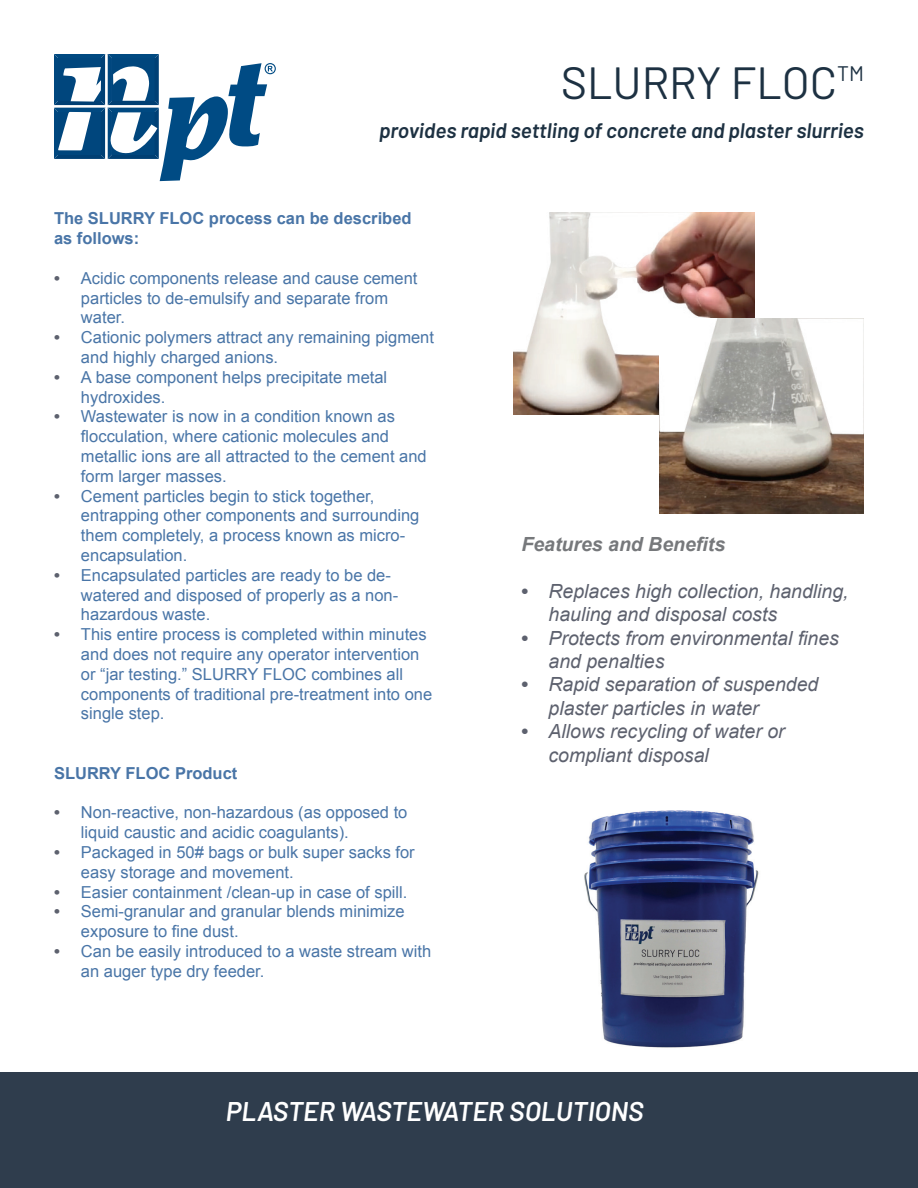
<style>
.page{position:relative;width:918px;height:1188px;background:#fff}
.page>*{position:absolute;margin:0;border:0;box-sizing:border-box;transform-origin:0 0}
.t1{font:45px "Barlow";color:#1d3142}
.t2{font:italic 600 27px "Barlow";color:#fff}
.t3{font:italic 600 21px "Barlow";color:#1d3142}
.t4{font:italic 19.5px/23.4px "Arial";color:#5d616e}
.t5{font:italic 700 19.5px "Arial";color:#76787b}
.t6{font:16.5px/19.8px "Arial";color:#4975a7}
.t7{font:700 16.5px/19.8px "Arial";color:#4975a7}
.s1{font-weight:700;color:#5d616e}
.s2{font-weight:700;font-style:normal}
</style>
<div class="page">
<div style="left:0;top:1072px;width:918px;height:116px;background:#2f3d4d"></div>
<img style="left:584px;top:810px;width:175px;height:238px">
<img style="left:513px;top:212px;width:242px;height:203px">
<img style="left:659px;top:318px;width:205px;height:196px">
<svg style="left:54px;top:54px;width:222px;height:127px"></svg>
<h1 class="t1" style="left:561px;top:55px;width:305px">SLURRY FLOC<sup>TM</sup></h1>
<p class="t3" style="left:379px;top:117px;width:486px">provides rapid settling of concrete and plaster slurries</p>
<p class="t7" style="left:54px;top:209px;width:359px">The SLURRY FLOC process can be described as follows:</p>
<p class="t6" style="left:81px;top:268px;width:338px;text-indent:-27px"><span class="s1">•</span> Acidic components release and cause cement particles to de-emulsify and separate from water.</p>
<p class="t6" style="left:81px;top:328px;width:355px;text-indent:-27px"><span class="s1">•</span> Cationic polymers attract any remaining pigment and highly charged anions.</p>
<p class="t6" style="left:81px;top:367px;width:308px;text-indent:-27px"><span class="s1">•</span> A base component helps precipitate metal hydroxides.</p>
<p class="t6" style="left:81px;top:407px;width:347px;text-indent:-27px"><span class="s1">•</span> Wastewater is now in a condition known as flocculation, where cationic molecules and metallic ions are all attracted to the cement and form larger masses.</p>
<p class="t6" style="left:81px;top:486px;width:340px;text-indent:-27px"><span class="s1">•</span> Cement particles begin to stick together, entrapping other components and surrounding them completely, a process known as micro&shy;encapsulation.</p>
<p class="t6" style="left:81px;top:565px;width:319px;text-indent:-27px"><span class="s1">•</span> Encapsulated particles are ready to be de&shy;watered and disposed of properly as a non&shy;hazardous waste.</p>
<p class="t6" style="left:81px;top:625px;width:353px;text-indent:-27px"><span class="s1">•</span> This entire process is completed within minutes and does not require any operator intervention or “jar testing.” SLURRY FLOC combines all components of traditional pre-treatment into one single step.</p>
<p class="t7" style="left:54px;top:764px;width:185px">SLURRY FLOC Product</p>
<p class="t6" style="left:81px;top:803px;width:328px;text-indent:-27px"><span class="s1">•</span> Non-reactive, non-hazardous (as opposed to liquid caustic and acidic coagulants).</p>
<p class="t6" style="left:81px;top:842px;width:335px;text-indent:-27px"><span class="s1">•</span> Packaged in 50# bags or bulk super sacks for easy storage and movement.</p>
<p class="t6" style="left:54px;top:882px;width:355px"><span class="s1">•</span> Easier containment /clean-up in case of spill.</p>
<p class="t6" style="left:81px;top:902px;width:325px;text-indent:-27px"><span class="s1">•</span> Semi-granular and granular blends minimize exposure to fine dust.</p>
<p class="t6" style="left:81px;top:941px;width:352px;text-indent:-27px"><span class="s1">•</span> Can be easily introduced to a waste stream with an auger type dry feeder.</p>
<p class="t5" style="left:522px;top:531px;width:205px">Features and Benefits</p>
<p class="t4" style="left:549px;top:580px;width:302px;text-indent:-27px"><span class="s2">•</span> Replaces high collection, handling, hauling and disposal costs</p>
<p class="t4" style="left:549px;top:626px;width:292px;text-indent:-27px"><span class="s2">•</span> Protects from environmental fines and penalties</p>
<p class="t4" style="left:549px;top:673px;width:271px;text-indent:-27px"><span class="s2">•</span> Rapid separation of suspended plaster particles in water</p>
<p class="t4" style="left:549px;top:720px;width:238px;text-indent:-27px"><span class="s2">•</span> Allows recycling of water or compliant disposal</p>
<h2 class="t2" style="left:226px;top:1094px;width:419px">PLASTER WASTEWATER SOLUTIONS</h2>
</div>
